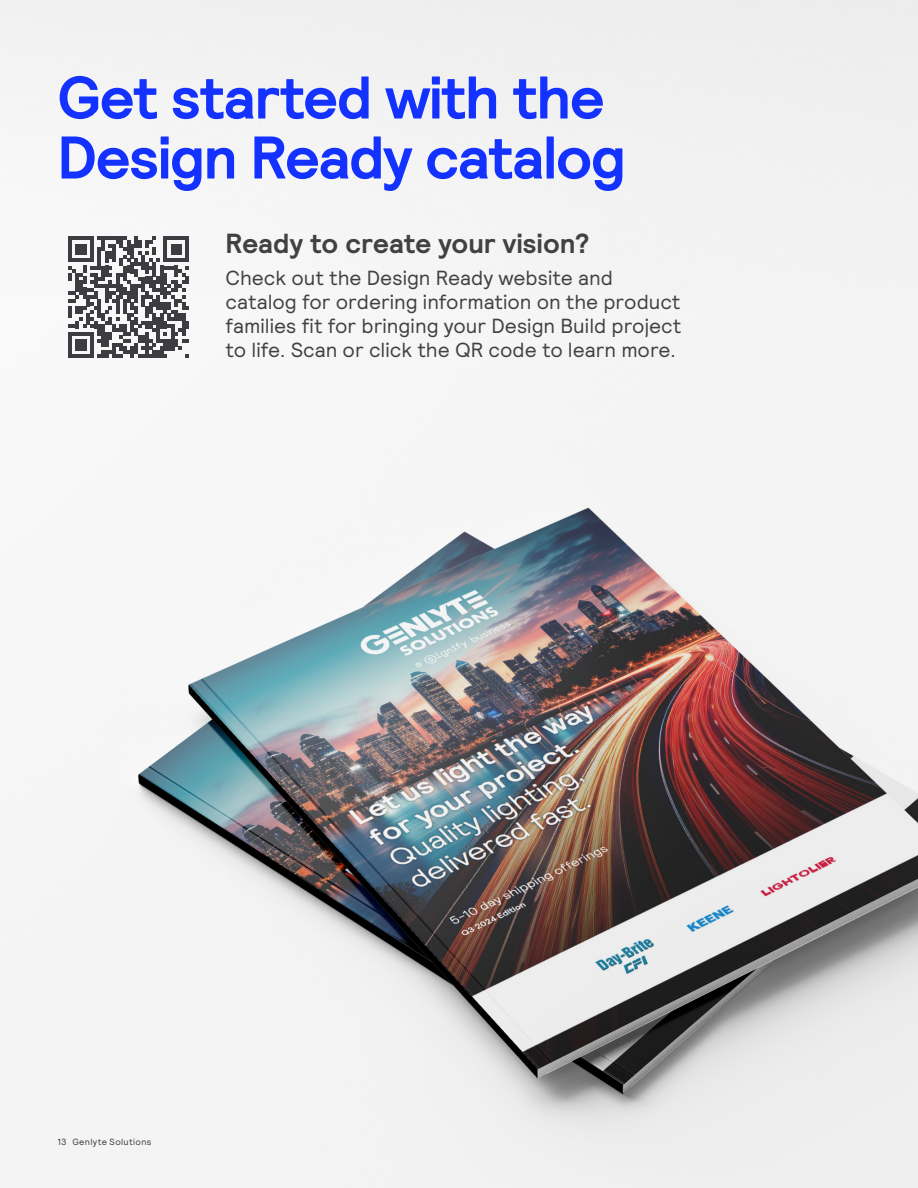
<style>
.page{position:relative;width:918px;height:1188px;background:#fff}
.page>*{position:absolute;margin:0;border:0;box-sizing:border-box;transform-origin:0 0}
.t1{font:700 60px/60px "Signify Relative";letter-spacing:-.025em;color:#1432ff}
.t2{font:700 27.6px "Signify Relative";color:#414042}
.t3{font:20.4px/24px "Signify Relative";color:#414042}
.t4{font:9px "Signify Relative";letter-spacing:.04em;color:#3c3c41}
</style>
<div class="page">
<img style="left:0;top:0;width:918px;height:1188px">
<svg style="left:68px;top:236px;width:121px;height:122px"></svg>
<h1 class="t1" style="left:57px;top:67px;width:570px">Get started with the<br>Design Ready catalog</h1>
<h2 class="t2" style="left:226px;top:225px;width:366px">Ready to create your vision?</h2>
<p class="t3" style="left:226px;top:265px;width:457px">Check out the Design Ready website and catalog for ordering information on the product families fit for bringing your Design Build project to life. Scan or click the QR code to learn more.</p>
<p class="t4" style="left:57px;top:1136px;width:95px">13 Genlyte Solutions</p>
</div>
